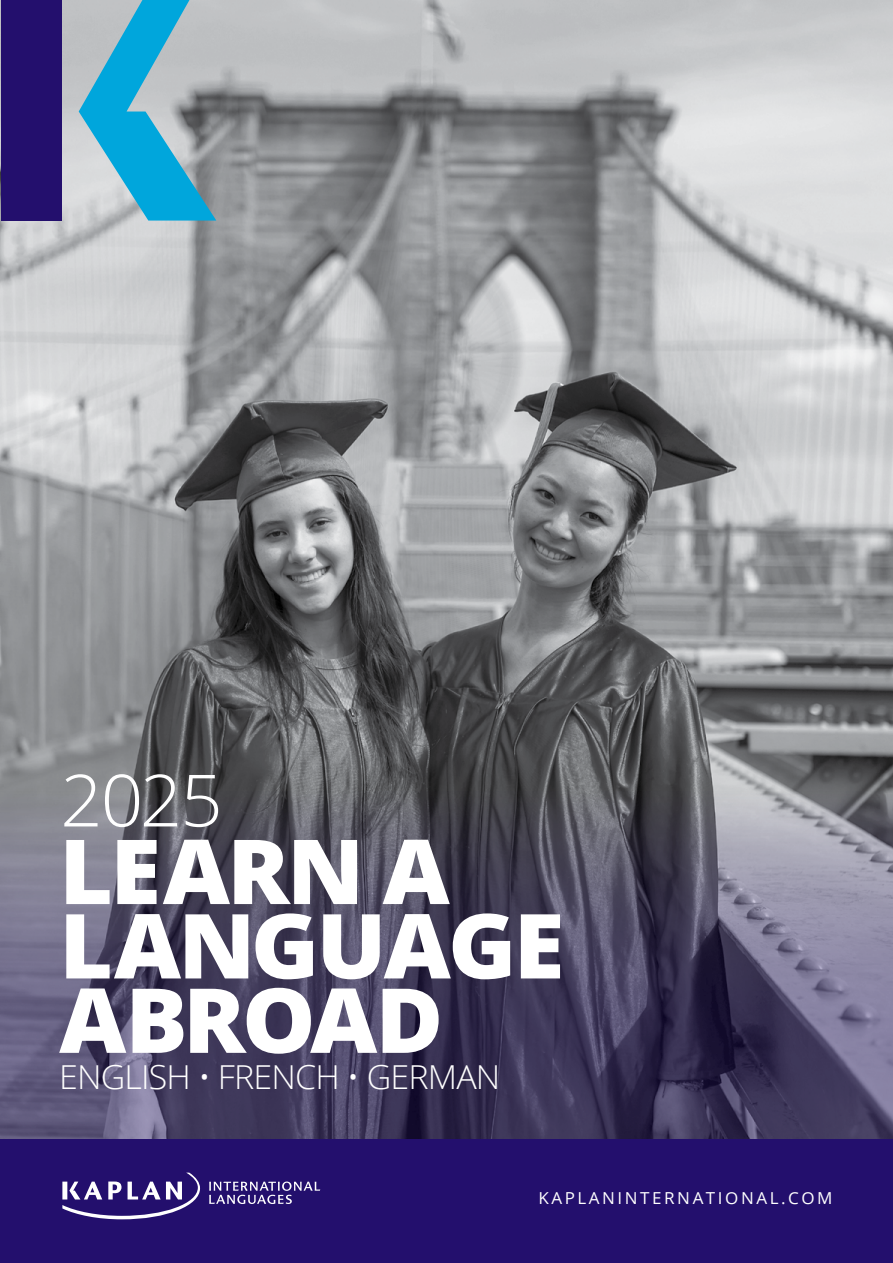
<style>
.page{position:relative;width:893px;height:1263px;background:#fff}
.page>*{position:absolute;margin:0;border:0;box-sizing:border-box;transform-origin:0 0}
.t1{font:800 89.7px/74.4px "Open Sans";letter-spacing:-.03em;color:#fff}
.t2{font:300 72.15px "Open Sans";color:#fff}
.t3{font:300 33px "Open Sans";letter-spacing:-.025em;color:#fff}
.t4{font:16.5px "Open Sans";letter-spacing:.15em;color:#fff}
</style>
<div class="page">
<img style="left:0;top:0;width:893px;height:791px">
<div style="left:0;top:1140px;width:893px;height:123px;background:#230f6d"></div>
<svg style="left:62px;top:1172px;width:138px;height:47px"></svg>
<svg style="left:209px;top:1181px;width:111px;height:23px"></svg>
<svg style="left:0;top:791px;width:893px;height:349px;background:#534f68"></svg>
<div style="left:1px;top:0;width:61px;height:221px;background:#230f6d"></div>
<svg style="left:79px;top:0;width:137px;height:221px;background:#6bb1c9"></svg>
<h2 class="t2" style="left:60px;top:751px;width:164px">2025</h2>
<h1 class="t1" style="left:59px;top:829px;width:507px">LEARN A<br>LANGUAGE<br>ABROAD</h1>
<h3 class="t3" style="left:59px;top:1054px;width:443px">ENGLISH • FRENCH • GERMAN</h3>
<p class="t4" style="left:538px;top:1187px;width:295px">KAPLANINTERNATIONAL.COM</p>
</div>
